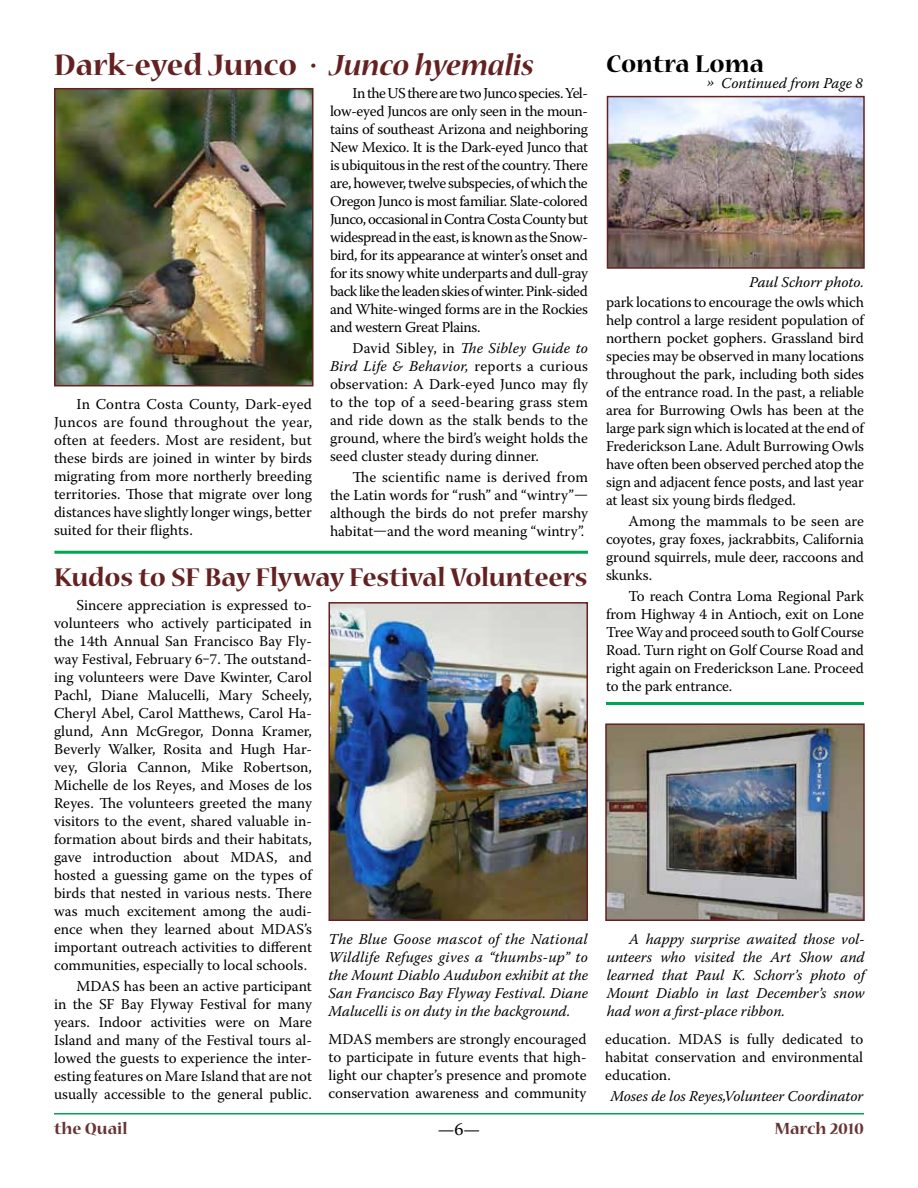
<style>
.page{position:relative;width:918px;height:1188px;background:#fff}
.page>*{position:absolute;margin:0;border:0;box-sizing:border-box;transform-origin:0 0}
.t1{font:700 33px "Nueva Std";color:#632121}
.t2{font:700 28.5px "Nueva Std";letter-spacing:-.005em;color:#632121}
.t3{font:700 27px "Nueva Std";color:#000}
.t4{font:700 18px "Nueva Std";color:#633}
.t5{font:18px "Warnock Pro";color:#000}
.t6{font:15px/18px "Warnock Pro";color:#000;text-align:justify}
.t7{font:italic 15px/18px "Warnock Pro";color:#000;text-align:justify}
.s1{font-weight:400}
.s2{font-style:italic}
</style>
<div class="page">
<hr style="left:54px;top:1113px;width:810px;height:1px;background:#00a651">
<img style="left:57px;top:91px;width:254px;height:292px">
<div style="left:54px;top:88px;width:260px;height:298px;border:2px solid #632121"></div>
<hr style="left:54px;top:551px;width:534px;height:3px;background:#00a651">
<img style="left:608px;top:726px;width:254px;height:192px">
<div style="left:605px;top:723px;width:260px;height:198px;border:2px solid #632121"></div>
<img style="left:331px;top:605px;width:254px;height:313px">
<div style="left:328px;top:602px;width:260px;height:319px;border:2px solid #632121"></div>
<img style="left:610px;top:99px;width:252px;height:167px">
<div style="left:607px;top:96px;width:258px;height:173px;border:2px solid #632121"></div>
<hr style="left:606px;top:702px;width:258px;height:3px;background:#00a651">
<h1 class="t1" style="left:54px;top:50px;width:481px">Dark-eyed Junco <span class="s1">•</span> <span class="s2">Junco hyemalis</span></h1>
<h3 class="t3" style="left:606px;top:52px;width:160px">Contra Loma</h3>
<p class="t7" style="left:706px;top:74px;width:158px">» Continued from Page 8</p>
<p class="t6" style="left:330px;top:83px;width:260px;text-indent:22px">In the US there are two Junco species. Yel&shy;low-eyed Juncos are only seen in the moun&shy;tains of southeast Arizona and neighboring New Mexico. It is the Dark-eyed Junco that is ubiquitous in the rest of the country. There are, however, twelve subspecies, of which the Oregon Junco is most familiar. Slate-colored Junco, occasional in Contra Costa County but widespread in the east, is known as the Snow&shy;bird, for its appearance at winter’s onset and for its snowy white underparts and dull-gray back like the leaden skies of winter. Pink-sided and White-winged forms are in the Rockies and western Great Plains.</p>
<p class="t6" style="left:330px;top:338px;width:260px;text-indent:22px">David Sibley, in <span class="s2">The Sibley Guide to Bird Life &amp; Behavior,</span> reports a curious observation: A Dark-eyed Junco may fly to the top of a seed-bearing grass stem and ride down as the stalk bends to the ground, where the bird’s weight holds the seed cluster steady during dinner.</p>
<p class="t6" style="left:330px;top:467px;width:260px;text-indent:22px">The scientific name is derived from the Latin words for “rush” and “wintry”— although the birds do not prefer marshy habitat—and the word meaning “wintry”.</p>
<p class="t7" style="left:749px;top:273px;width:116px">Paul Schorr photo.</p>
<p class="t6" style="left:606px;top:293px;width:260px">park locations to encourage the owls which help control a large resident population of northern pocket gophers. Grassland bird species may be observed in many locations throughout the park, including both sides of the entrance road. In the past, a reliable area for Burrowing Owls has been at the large park sign which is located at the end of Frederickson Lane. Adult Burrowing Owls have often been observed perched atop the sign and adjacent fence posts, and last year at least six young birds fledged.</p>
<p class="t6" style="left:606px;top:512px;width:260px;text-indent:22px">Among the mammals to be seen are coyotes, gray foxes, jackrabbits, California ground squirrels, mule deer, raccoons and skunks.</p>
<p class="t6" style="left:606px;top:587px;width:260px;text-indent:22px">To reach Contra Loma Regional Park from Highway 4 in Antioch, exit on Lone Tree Way and proceed south to Golf Course Road. Turn right on Golf Course Road and right again on Frederickson Lane. Proceed to the park entrance.</p>
<p class="t6" style="left:54px;top:395px;width:260px;text-indent:22px">In Contra Costa County, Dark-eyed Juncos are found throughout the year, often at feeders. Most are resident, but these birds are joined in winter by birds migrating from more northerly breeding territories. Those that migrate over long distances have slightly longer wings, better suited for their flights.</p>
<h2 class="t2" style="left:54px;top:565px;width:535px">Kudos to SF Bay Flyway Festival Volunteers</h2>
<p class="t6" style="left:54px;top:595px;width:260px;text-indent:22px">Sincere appreciation is expressed to&shy;volunteers who actively participated in the 14th Annual San Francisco Bay Fly&shy;way Festival, February 6‒7. The outstand&shy;ing volunteers were Dave Kwinter, Carol Pachl, Diane Malucelli, Mary Scheely, Cheryl Abel, Carol Matthews, Carol Ha&shy;glund, Ann McGregor, Donna Kramer, Beverly Walker, Rosita and Hugh Har&shy;vey, Gloria Cannon, Mike Robertson, Michelle de los Reyes, and Moses de los Reyes. The volunteers greeted the many visitors to the event, shared valuable in&shy;formation about birds and their habitats, gave introduction about MDAS, and hosted a guessing game on the types of birds that nested in various nests. There was much excitement among the audi&shy;ence when they learned about MDAS’s important outreach activities to different communities, especially to local schools.</p>
<p class="t6" style="left:54px;top:976px;width:260px;text-indent:22px">MDAS has been an active participant in the SF Bay Flyway Festival for many years. Indoor activities were on Mare Island and many of the Festival tours al&shy;lowed the guests to experience the inter&shy;esting features on Mare Island that are not usually accessible to the general public.</p>
<p class="t7" style="left:607px;top:929px;width:260px;text-indent:22px">A happy surprise awaited those vol&shy;unteers who visited the Art Show and learned that Paul K. Schorr’s photo of Mount Diablo in last December’s snow had won a first-place ribbon.</p>
<p class="t7" style="left:328px;top:929px;width:261px">The Blue Goose mascot of the National Wildlife Refuges gives a “thumbs-up” to the Mount Diablo Audubon exhibit at the San Francisco Bay Flyway Festival. Diane Malucelli is on duty in the background.</p>
<p class="t6" style="left:328px;top:1030px;width:260px">MDAS members are strongly encouraged to participate in future events that high&shy;light our chapter’s presence and promote conservation awareness and community</p>
<p class="t6" style="left:605px;top:1030px;width:259px">education. MDAS is fully dedicated to habitat conservation and environmental education.</p>
<p class="t7" style="left:610px;top:1087px;width:254px">Moses de los Reyes,Volunteer Coordinator</p>
<p class="t4" style="left:54px;top:1120px;width:75px">the Quail</p>
<p class="t5" style="left:438px;top:1118px;width:44px">—6—</p>
<p class="t4" style="left:775px;top:1120px;width:91px">March 2010</p>
</div>
